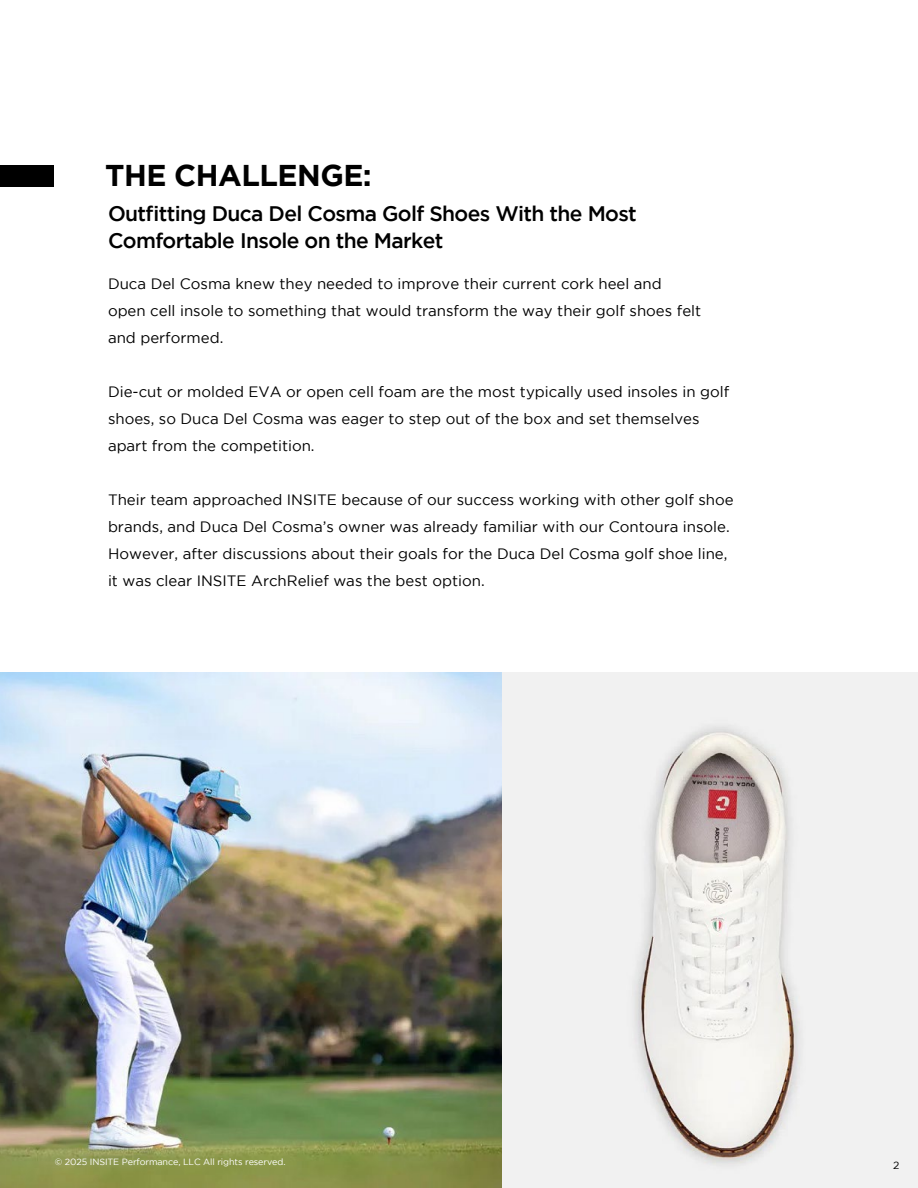
<style>
.page{position:relative;width:918px;height:1188px;background:#fff}
.page>*{position:absolute;margin:0;border:0;box-sizing:border-box;transform-origin:0 0}
.t1{font:700 30px "Gotham";letter-spacing:-.015em;color:#000}
.t2{font:500 21px/27px "Gotham";letter-spacing:-.03em;color:#000}
.t3{font:15px/27px "Gotham";color:#000}
.t4{font:10.5px "Gotham";color:#000}
.t5{font:9px "Gotham";letter-spacing:-.01em;color:#fff}
</style>
<div class="page">
<img style="left:0;top:673px;width:502px;height:515px">
<img style="left:502px;top:672px;width:416px;height:516px">
<div style="left:0;top:165px;width:54px;height:21px;background:#000"></div>
<h1 class="t1" style="left:105px;top:158px;width:268px">THE CHALLENGE:</h1>
<h2 class="t2" style="left:108px;top:199px;width:530px">Outfitting Duca Del Cosma Golf Shoes With the Most<br>Comfortable Insole on the Market</h2>
<p class="t3" style="left:108px;top:270px;width:595px">Duca Del Cosma knew they needed to improve their current cork heel and open cell insole to something that would transform the way their golf shoes felt and performed.</p>
<p class="t3" style="left:108px;top:378px;width:623px">Die-cut or molded EVA or open cell foam are the most typically used insoles in golf shoes, so Duca Del Cosma was eager to step out of the box and set themselves apart from the competition.</p>
<p class="t3" style="left:108px;top:486px;width:627px">Their team approached INSITE because of our success working with other golf shoe brands, and Duca Del Cosma’s owner was already familiar with our Contoura insole.<br>However, after discussions about their goals for the Duca Del Cosma golf shoe line, it was clear INSITE ArchRelief was the best option.</p>
<p class="t5" style="left:55px;top:1156px;width:232px">© 2025 INSITE Performance, LLC All rights reserved.</p>
<p class="t4" style="left:893px;top:1159px;width:8px">2</p>
</div>
